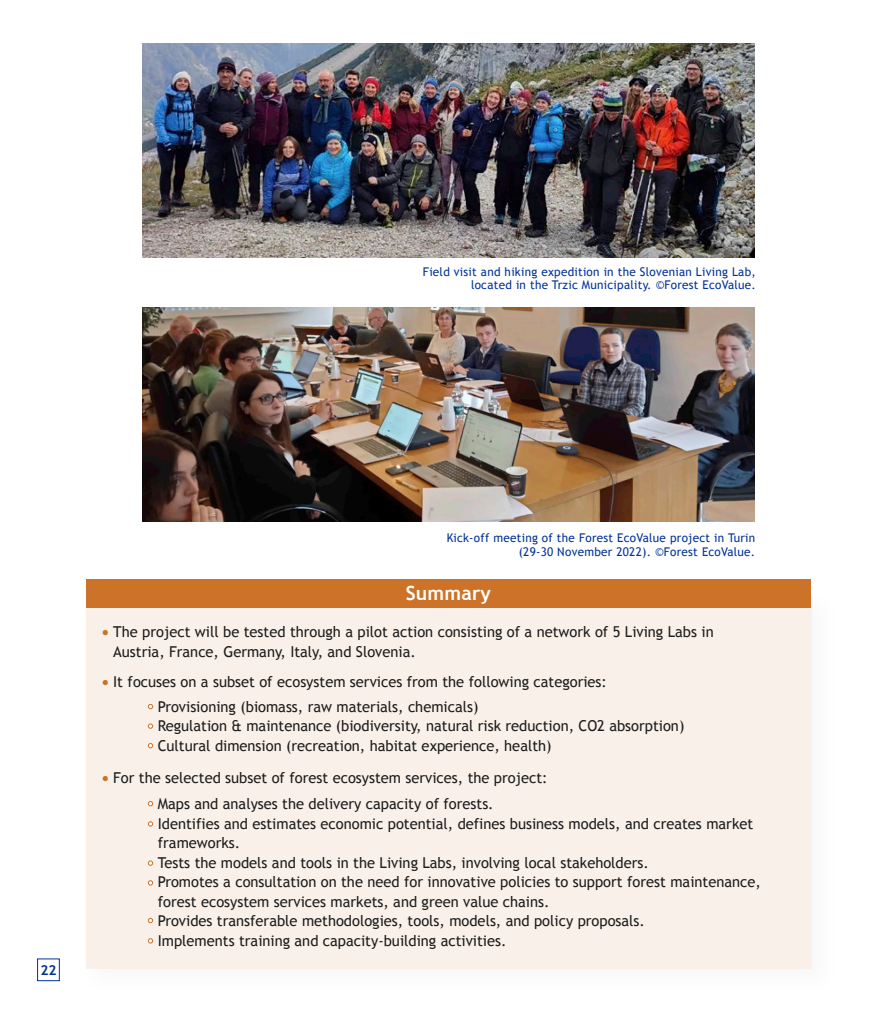
<style>
.page{position:relative;width:893px;height:1021px;background:#fff}
.page>*{position:absolute;margin:0;border:0;box-sizing:border-box;transform-origin:0 0}
.t1{font:700 19.5px "Trebuchet MS";letter-spacing:.01em;color:#fff}
.t2{font:15px/19.5px "Trebuchet MS";color:#1d1d1d}
.t3{font:700 13.8px "Trebuchet MS";color:#003298}
.t4{font:12.15px "Trebuchet MS";color:#cc7329}
.t5{font:12px/13.5px "Trebuchet MS";letter-spacing:.02em;color:#003298;text-align:right}
</style>
<div class="page">
<div style="left:37px;top:958px;width:23px;height:23px;background:#fff;border:1px solid #003298"></div>
<div style="left:86px;top:596px;width:726px;height:372px;background:#f9f0e9"></div>
<div style="left:86px;top:579px;width:725px;height:28px;background:#cc7329"></div>
<svg style="left:148px;top:704px;width:5px;height:5px"></svg>
<svg style="left:148px;top:723px;width:5px;height:5px"></svg>
<svg style="left:148px;top:743px;width:5px;height:5px"></svg>
<svg style="left:148px;top:801px;width:5px;height:5px"></svg>
<svg style="left:148px;top:821px;width:5px;height:5px"></svg>
<svg style="left:148px;top:860px;width:5px;height:5px"></svg>
<svg style="left:148px;top:880px;width:5px;height:5px"></svg>
<svg style="left:148px;top:938px;width:5px;height:5px"></svg>
<svg style="left:148px;top:918px;width:5px;height:5px"></svg>
<img style="left:142px;top:43px;width:613px;height:215px">
<img style="left:142px;top:307px;width:613px;height:215px">
<p class="t5" style="left:423px;top:265px;width:334px">Field visit and hiking expedition in the Slovenian Living Lab, located in the Trzic Municipality. ©Forest EcoValue.</p>
<p class="t3" style="left:40px;top:961px;width:18px">22</p>
<p class="t5" style="left:447px;top:531px;width:310px">Kick-off meeting of the Forest EcoValue project in Turin (29-30 November 2022). ©Forest EcoValue.</p>
<h1 class="t1" style="left:406px;top:581px;width:87px">Summary</h1>
<p class="t2" style="left:113px;top:622px;width:602px">The project will be tested through a pilot action consisting of a network of 5 Living Labs in<br>Austria, France, Germany, Italy, and Slovenia.</p>
<p class="t2" style="left:113px;top:672px;width:495px">It focuses on a subset of ecosystem services from the following categories:</p>
<p class="t4" style="left:102px;top:624px;width:9px">●</p>
<p class="t4" style="left:102px;top:674px;width:9px">●</p>
<p class="t2" style="left:158px;top:697px;width:528px">Provisioning (biomass, raw materials, chemicals)<br>Regulation &amp; maintenance (biodiversity, natural risk reduction, CO2 absorption)<br>Cultural dimension (recreation, habitat experience, health)</p>
<p class="t2" style="left:113px;top:768px;width:436px">For the selected subset of forest ecosystem services, the project:</p>
<p class="t4" style="left:102px;top:770px;width:9px">●</p>
<p class="t2" style="left:158px;top:794px;width:604px">Maps and analyses the delivery capacity of forests.<br>Identifies and estimates economic potential, defines business models, and creates market frameworks.<br>Tests the models and tools in the Living Labs, involving local stakeholders.<br>Promotes a consultation on the need for innovative policies to support forest maintenance, forest ecosystem services markets, and green value chains.<br>Provides transferable methodologies, tools, models, and policy proposals.<br>Implements training and capacity-building activities.</p>
</div>
